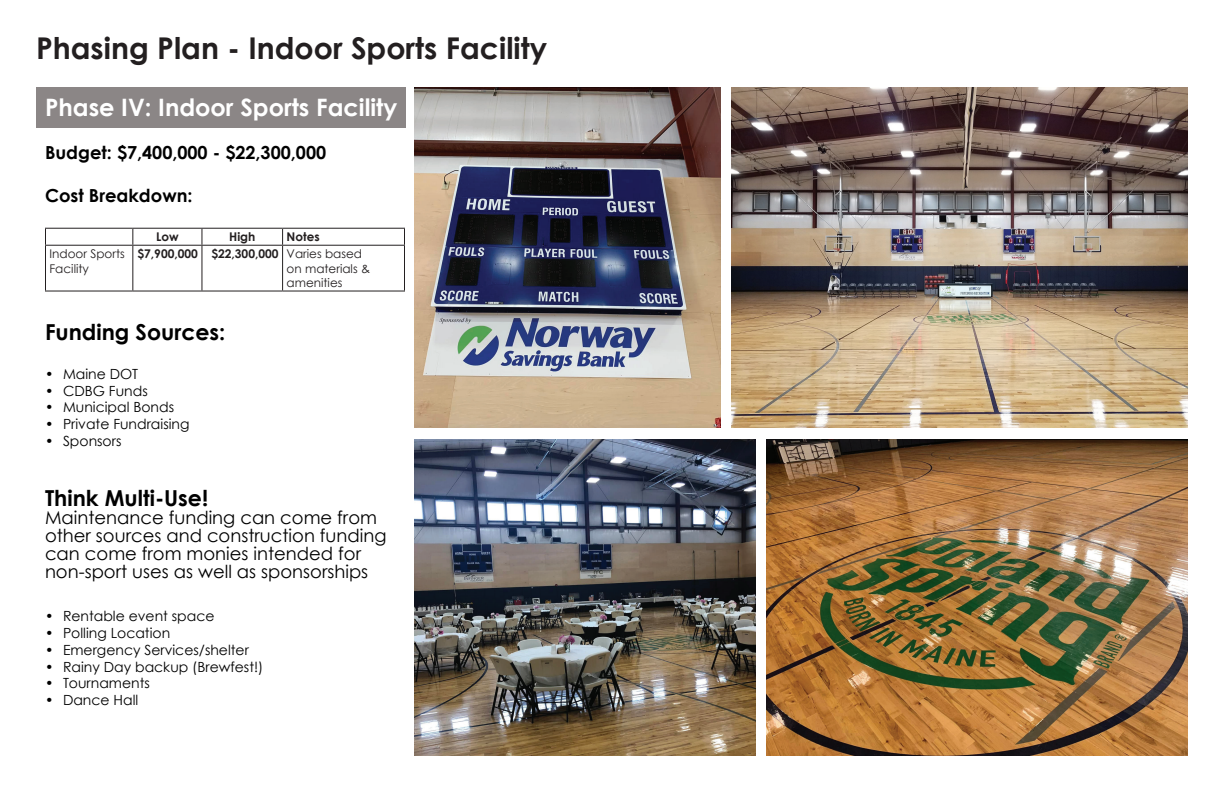
<style>
.page{position:relative;width:1224px;height:792px;background:#fff}
.page>*{position:absolute;margin:0;border:0;box-sizing:border-box;transform-origin:0 0}
.t1{font:700 30px "Century Gothic";color:#231f20}
.t2{font:700 24px "Century Gothic";color:#fff}
.t3{font:700 22px "Century Gothic";color:#000}
.t4{font:18px/18px "Century Gothic";color:#000}
.t5{font:700 18px "Century Gothic";color:#000}
.t6{font:14px "Century Gothic";color:#000}
.t7{font:12px/14.4px "Century Gothic";color:#231f20}
.t8{font:700 12px "Century Gothic";color:#231f20}
.s1{font-weight:700}
</style>
<div class="page">
<div style="left:36px;top:88px;width:370px;height:40px;background:#8b8686"></div>
<hr style="left:45px;top:228px;width:88px;height:1px;background:#231f20">
<svg style="left:45px;top:229px;width:1px;height:16px"></svg>
<hr style="left:133px;top:228px;width:69px;height:1px;background:#231f20">
<svg style="left:132px;top:229px;width:1px;height:16px"></svg>
<hr style="left:202px;top:228px;width:81px;height:1px;background:#231f20">
<svg style="left:201px;top:229px;width:1px;height:16px"></svg>
<hr style="left:283px;top:228px;width:122px;height:1px;background:#231f20">
<svg style="left:282px;top:229px;width:1px;height:16px"></svg>
<svg style="left:404px;top:229px;width:1px;height:16px"></svg>
<hr style="left:45px;top:245px;width:88px;height:1px;background:#231f20">
<hr style="left:45px;top:246px;width:1px;height:45px;background:#231f20">
<hr style="left:133px;top:245px;width:69px;height:1px;background:#231f20">
<hr style="left:132px;top:246px;width:1px;height:45px;background:#231f20">
<hr style="left:202px;top:245px;width:81px;height:1px;background:#231f20">
<hr style="left:201px;top:246px;width:1px;height:45px;background:#231f20">
<hr style="left:283px;top:245px;width:122px;height:1px;background:#231f20">
<hr style="left:282px;top:246px;width:1px;height:45px;background:#231f20">
<hr style="left:404px;top:246px;width:1px;height:45px;background:#231f20">
<hr style="left:45px;top:291px;width:88px;height:1px;background:#231f20">
<hr style="left:133px;top:291px;width:69px;height:1px;background:#231f20">
<hr style="left:202px;top:291px;width:81px;height:1px;background:#231f20">
<hr style="left:283px;top:291px;width:122px;height:1px;background:#231f20">
<img style="left:732px;top:88px;width:456px;height:340px">
<img style="left:767px;top:440px;width:421px;height:316px">
<img style="left:414px;top:88px;width:307px;height:340px">
<img style="left:414px;top:440px;width:342px;height:316px">
<h1 class="t1" style="left:36px;top:25px;width:513px">Phasing Plan - Indoor Sports Facility</h1>
<h2 class="t2" style="left:45px;top:89px;width:354px">Phase IV: Indoor Sports Facility</h2>
<p class="t5" style="left:45px;top:139px;width:283px">Budget: $7,400,000 - $22,300,000</p>
<p class="t5" style="left:45px;top:182px;width:149px">Cost Breakdown:</p>
<p class="t8" style="left:156px;top:228px;width:24px">Low</p>
<p class="t8" style="left:229px;top:228px;width:28px">High</p>
<p class="t8" style="left:287px;top:228px;width:35px">Notes</p>
<p class="t7" style="left:50px;top:247px;width:77px">Indoor Sports<br>Facility</p>
<p class="t7" style="left:287px;top:247px;width:85px;text-indent:-149px"><span class="s1">$7,900,000 $22,300,000</span> Varies based on materials &amp; amenities</p>
<h3 class="t3" style="left:45px;top:316px;width:182px">Funding Sources:</h3>
<p class="t6" style="left:45px;top:364px;width:95px">• Maine DOT</p>
<p class="t6" style="left:45px;top:381px;width:104px">• CDBG Funds</p>
<p class="t6" style="left:45px;top:397px;width:131px">• Municipal Bonds</p>
<p class="t6" style="left:45px;top:414px;width:146px">• Private Fundraising</p>
<p class="t6" style="left:45px;top:431px;width:78px">• Sponsors</p>
<h3 class="t3" style="left:45px;top:481px;width:165px">Think Multi-Use!</h3>
<p class="t4" style="left:45px;top:508px;width:343px">Maintenance funding can come from other sources and construction funding can come from monies intended for non-sport uses as well as sponsorships</p>
<p class="t6" style="left:45px;top:606px;width:171px">• Rentable event space</p>
<p class="t6" style="left:45px;top:623px;width:127px">• Polling Location</p>
<p class="t6" style="left:45px;top:640px;width:205px">• Emergency Services/shelter</p>
<p class="t6" style="left:45px;top:657px;width:220px">• Rainy Day backup (Brewfest!)</p>
<p class="t6" style="left:45px;top:673px;width:106px">• Tournaments</p>
<p class="t6" style="left:45px;top:690px;width:95px">• Dance Hall</p>
</div>
